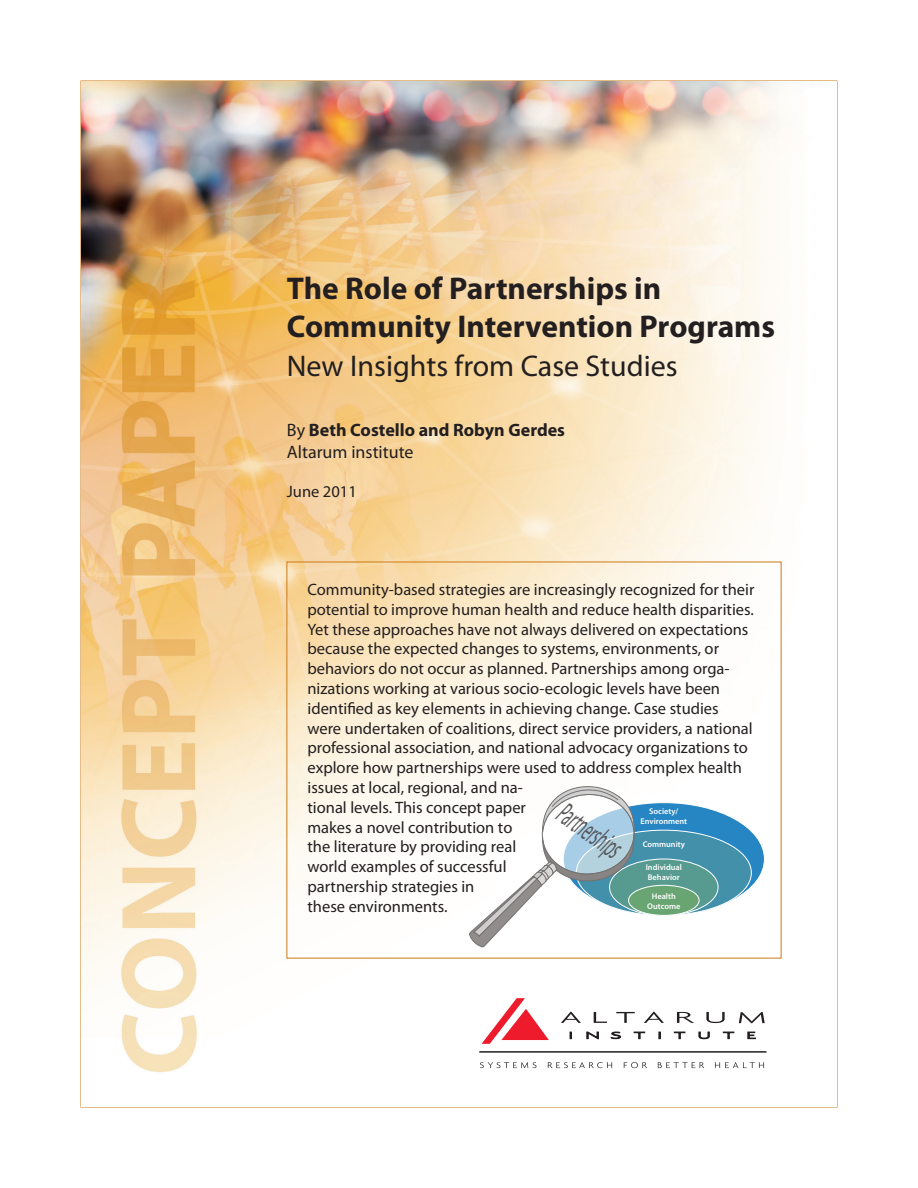
<style>
.page{position:relative;width:918px;height:1188px;background:#fff}
.page>*{position:absolute;margin:0;border:0;box-sizing:border-box;transform-origin:0 0}
.t1{font:700 31.5px/37.8px "Myriad Pro";color:#231f20}
.t2{font:31.35px "Myriad Pro";color:#57585a;scale:.44 1}
.t3{font:30px "Myriad Pro";color:#231f20}
.t4{font:700 18px/21.6px "Myriad Pro";color:#231f20}
.t5{font:16.5px/19.8px "Myriad Pro";color:#231f20}
.t6{font:600 8.25px/9.9px "Myriad Pro";color:#fff;text-align:center}
.s1{font-weight:400}
</style>
<div class="page">
<img style="left:81px;top:81px;width:701px;height:991px">
<div style="left:563px;top:803px;width:201px;height:112px;background:#2686c3;border-radius:50%"></div>
<div style="left:576px;top:830px;width:175px;height:85px;background:#4290aa;border-radius:50%"></div>
<div style="left:610px;top:859px;width:108px;height:56px;background:#579b90;border-radius:50%"></div>
<div style="left:629px;top:885px;width:70px;height:30px;background:#69a572;border-radius:50%"></div>
<div style="left:628px;top:885px;width:71px;height:31px;border:1px solid #fff;border-radius:50%"></div>
<svg style="left:469px;top:787px;width:166px;height:160px"></svg>
<svg style="left:561px;top:1012px;width:20px;height:11px"></svg>
<svg style="left:594px;top:1012px;width:13px;height:11px"></svg>
<svg style="left:616px;top:1012px;width:19px;height:11px"></svg>
<svg style="left:644px;top:1012px;width:20px;height:11px"></svg>
<svg style="left:677px;top:1012px;width:17px;height:11px"></svg>
<svg style="left:706px;top:1012px;width:19px;height:11px"></svg>
<svg style="left:739px;top:1012px;width:26px;height:11px"></svg>
<hr style="left:479px;top:1051px;width:287px;height:2px;background:#231f20">
<svg style="left:587px;top:1032px;width:12px;height:7px"></svg>
<svg style="left:611px;top:1032px;width:10px;height:7px"></svg>
<svg style="left:634px;top:1032px;width:11px;height:7px"></svg>
<svg style="left:674px;top:1032px;width:11px;height:7px"></svg>
<svg style="left:699px;top:1032px;width:11px;height:7px"></svg>
<svg style="left:723px;top:1032px;width:11px;height:7px"></svg>
<svg style="left:748px;top:1032px;width:8px;height:7px"></svg>
<svg style="left:482px;top:998px;width:67px;height:46px"></svg>
<svg style="left:480px;top:1062px;width:56px;height:6px"></svg>
<svg style="left:548px;top:1062px;width:64px;height:6px"></svg>
<svg style="left:624px;top:1062px;width:23px;height:6px"></svg>
<svg style="left:658px;top:1062px;width:46px;height:6px"></svg>
<svg style="left:715px;top:1062px;width:49px;height:6px"></svg>
<h1 class="t1" style="left:287px;top:268px;width:490px">The Role of Partnerships in<br>Community Intervention Programs</h1>
<h3 class="t3" style="left:287px;top:347px;width:392px">New Insights from Case Studies</h3>
<p class="t4" style="left:287px;top:419px;width:280px"><span class="s1">By</span> Beth Costello and Robyn Gerdes<br><span class="s1">Altarum institute</span></p>
<p class="t5" style="left:287px;top:482px;width:71px">June 2011</p>
<p class="t5" style="left:308px;top:579px;width:448px">Community-based strategies are increasingly recognized for their potential to improve human health and reduce health disparities.<br>Yet these approaches have not always delivered on expectations because the expected changes to systems, environments, or behaviors do not occur as planned. Partnerships among orga&shy;nizations working at various socio-ecologic levels have been identified as key elements in achieving change. Case studies were undertaken of coalitions, direct service providers, a national professional association, and national advocacy organizations to explore how partnerships were used to address complex health issues at local, regional, and na-<br>tional levels. This concept paper<br>makes a novel contribution to<br>the literature by providing real<br>world examples of successful<br>partnership strategies in<br>these environments.</p>
<h2 class="t2" style="left:571px;top:794px;width:163px;rotate:35deg">Partnerships</h2>
<p class="t6" style="left:641px;top:806px;width:48px">Society/<br>Environment</p>
<p class="t6" style="left:643px;top:840px;width:44px">Community</p>
<p class="t6" style="left:646px;top:863px;width:38px;text-align:left">Individual<br>Behavior</p>
<p class="t6" style="left:647px;top:891px;width:35px">Health<br>Outcome</p>
</div>
